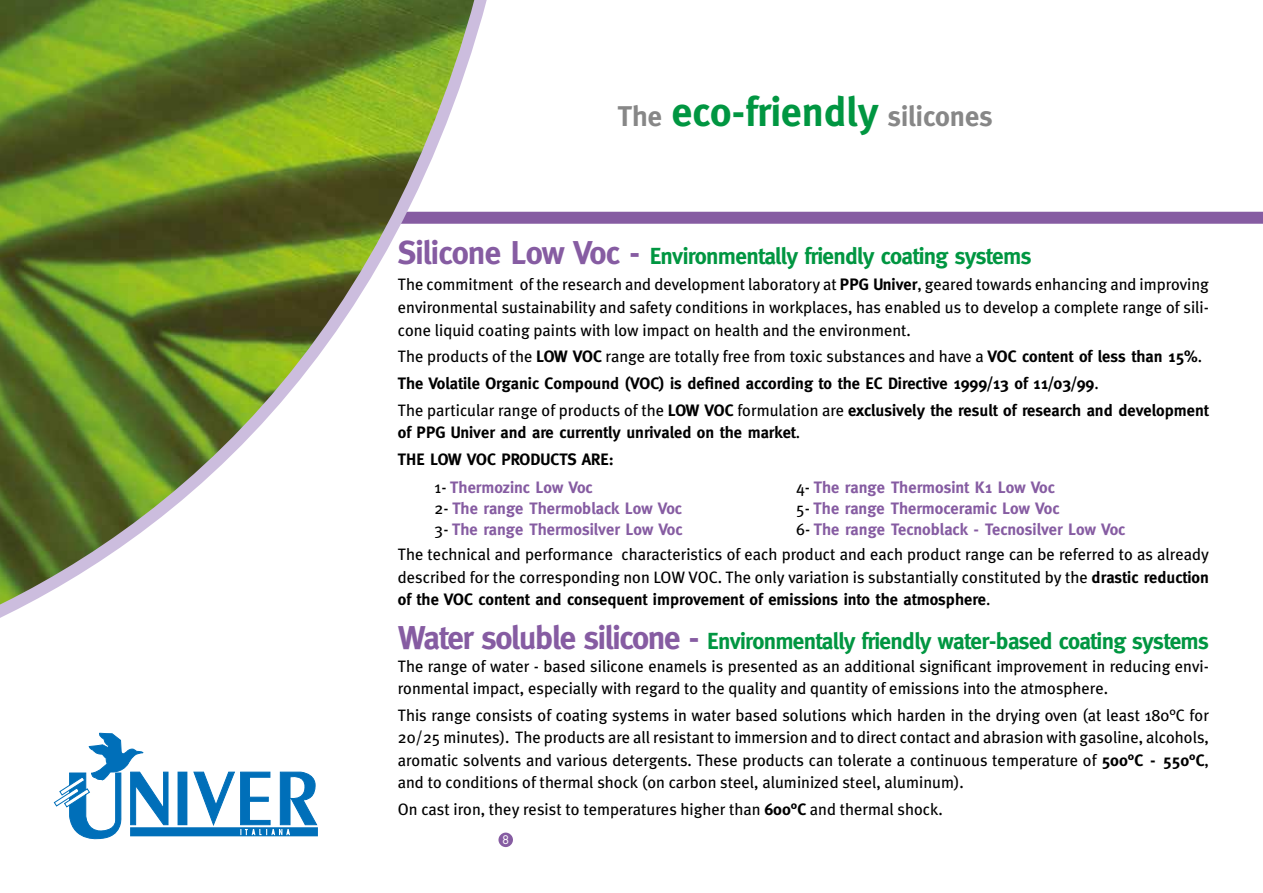
<style>
.page{position:relative;width:1263px;height:893px;background:#fff}
.page>*{position:absolute;margin:0;border:0;box-sizing:border-box;transform-origin:0 0}
.t1{font:700 28.5px "Meta";color:#878787}
.t2{font:700 23.25px "Meta";letter-spacing:-.03em;color:#009641}
.t3{font:16.5px/22.5px "Meta Plus";color:#000;text-align:justify}
.t4{font:700 16.5px/26.7px "Meta";color:#000}
.t5{font:700 16.5px "Meta";color:#865ca2}
.t6{font:11.55px "Futura";color:#fff}
.s1{font-size:41.25px;color:#009641}
.s2{font-size:33px;color:#865ca2}
.s3{font-family:"Meta";font-weight:700}
.s4{font-family:"Meta Plus";font-weight:400}
.s5{font-family:"Meta Plus";font-weight:400;color:#000}
</style>
<div class="page">
<div style="left:400px;top:212px;width:863px;height:12px;background:#865ca2"></div>
<svg style="left:54px;top:733px;width:264px;height:107px"></svg>
<svg style="left:496px;top:830px;width:20px;height:20px"></svg>
<div style="left:493px;top:827px;width:25px;height:25px;border:5px solid #fff;border-radius:50%"></div>
<svg style="left:0;top:0;width:582px;height:618px"></svg>
<h1 class="t1" style="left:618px;top:100px;width:376px">The <span class="s1">eco-friendly</span> silicones</h1>
<h2 class="t2" style="left:398px;top:242px;width:635px"><span class="s2">Silicone Low Voc -</span> Environmentally friendly coating systems</h2>
<p class="t3" style="left:398px;top:273px;width:813px">The commitment of the research and development laboratory at <span class="s3">PPG Univer</span>, geared towards enhancing and improving environmental sustainability and safety conditions in workplaces, has enabled us to develop a complete range of sili&shy;cone liquid coating paints with low impact on health and the environment.</p>
<p class="t3" style="left:398px;top:345px;width:806px">The products of the <span class="s3">LOW VOC</span> range are totally free from toxic substances and have a <span class="s3">VOC content of less than 15%</span>.</p>
<p class="t4" style="left:398px;top:370px;width:813px">The Volatile Organic Compound (VOC) is defined according to the EC Directive 1999/13 of 11/03/99<span class="s4">.<br>The particular range of products of the</span> LOW VOC <span class="s4">formulation are</span> exclusively the result of research and development</p>
<p class="t4" style="left:398px;top:419px;width:404px">of PPG Univer and are currently unrivaled on the market<span class="s4">.</span></p>
<p class="t4" style="left:398px;top:446px;width:218px">THE LOW VOC PRODUCTS ARE:</p>
<p class="t5" style="left:435px;top:477px;width:159px"><span class="s5">1-</span> Thermozinc Low Voc</p>
<p class="t5" style="left:796px;top:477px;width:260px"><span class="s5">4-</span> The range Thermosint K1 Low Voc</p>
<p class="t5" style="left:435px;top:499px;width:249px"><span class="s5">2-</span> The range Thermoblack Low Voc</p>
<p class="t5" style="left:796px;top:499px;width:265px"><span class="s5">5-</span> The range Thermoceramic Low Voc</p>
<p class="t5" style="left:435px;top:520px;width:249px"><span class="s5">3-</span> The range Thermosilver Low Voc</p>
<p class="t5" style="left:796px;top:520px;width:331px"><span class="s5">6-</span> The range Tecnoblack - Tecnosilver Low Voc</p>
<p class="t3" style="left:398px;top:543px;width:813px">The technical and performance characteristics of each product and each product range can be referred to as already described for the corresponding non LOW VOC. The only variation is substantially constituted by the <span class="s3">drastic reduction</span></p>
<p class="t4" style="left:398px;top:586px;width:594px">of the VOC content and consequent improvement of emissions into the atmosphere<span class="s4">.</span></p>
<h2 class="t2" style="left:398px;top:627px;width:813px"><span class="s2">Water soluble silicone -</span> Environmentally friendly water-based coating systems</h2>
<p class="t3" style="left:398px;top:654px;width:813px">The range of water - based silicone enamels is presented as an additional significant improvement in reducing envi&shy;ronmental impact, especially with regard to the quality and quantity of emissions into the atmosphere.</p>
<p class="t3" style="left:398px;top:704px;width:813px">This range consists of coating systems in water based solutions which harden in the drying oven (at least 180°C for 20/25 minutes). The products are all resistant to immersion and to direct contact and abrasion with gasoline, alcohols, aromatic solvents and various detergents. These products can tolerate a continuous temperature of <span class="s3">500°C - 550°C</span>, and to conditions of thermal shock (on carbon steel, aluminized steel, aluminum).</p>
<p class="t3" style="left:398px;top:798px;width:546px">On cast iron, they resist to temperatures higher than <span class="s3">600°C</span> and thermal shock.</p>
<p class="t6" style="left:502px;top:832px;width:9px">8</p>
</div>
